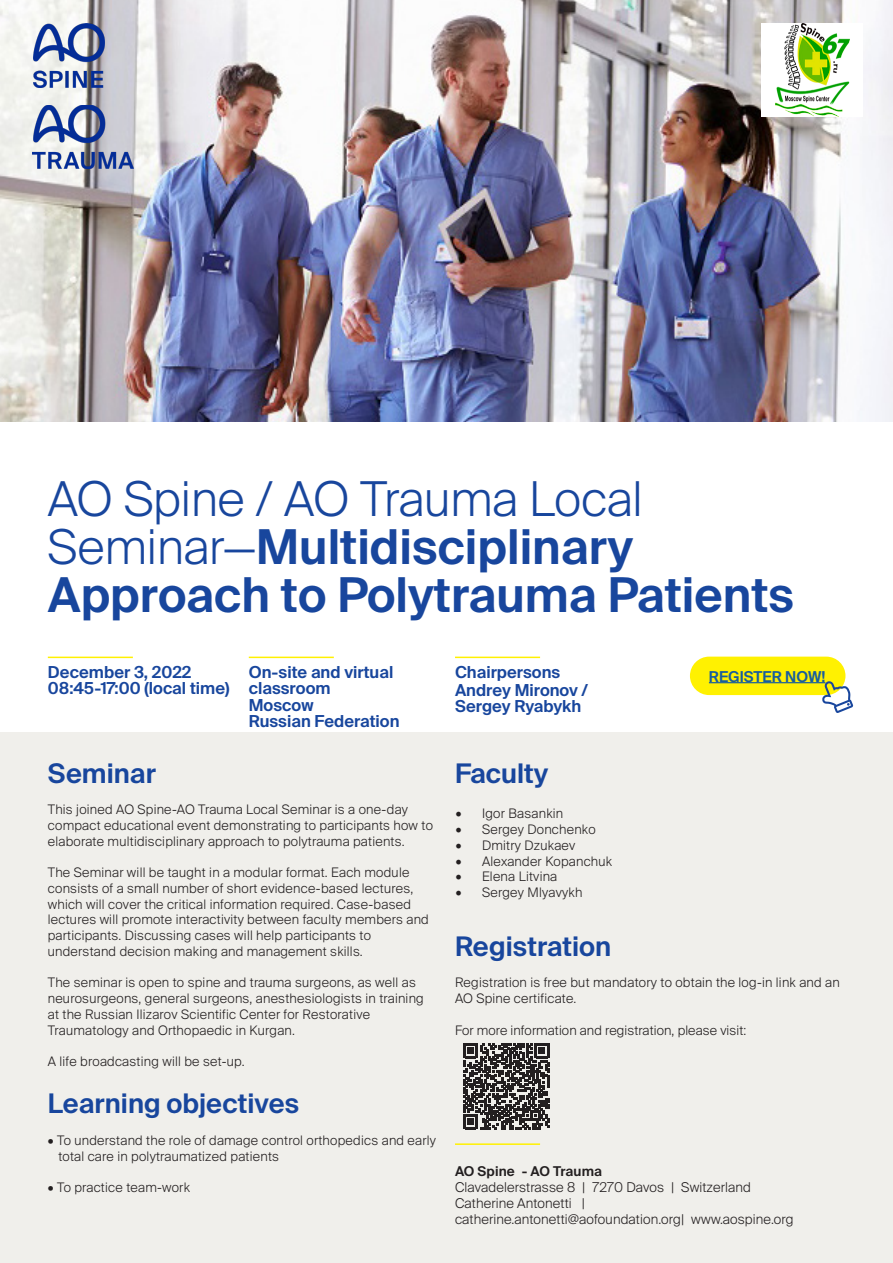
<style>
.page{position:relative;width:893px;height:1263px;background:#fff}
.page>*{position:absolute;margin:0;border:0;box-sizing:border-box;transform-origin:0 0}
.Course{font:600 48px/48px "Suisse Intl";color:#18469d}
.t1{font:600 27px "Suisse Intl";color:#18469d}
.Additional_informati{font:600 16.5px/16.5px "Suisse Intl";color:#18469d}
.t2{font:600 15px "Suisse Intl";color:#175d9e}
.Body_copy{font:300 13.5px "Suisse Intl";letter-spacing:.01em;color:#231f20}
.Body_copy-2{font:600 13.5px "Suisse Intl";letter-spacing:.01em;color:#231f20}
.Table_body{font:300 13.2px/15.8px "Suisse Intl";letter-spacing:.02em;color:#231f20}
.s1{font-weight:300}
.s2{font-family:"Minion Pro";font-weight:400;font-size:18px}
</style>
<div class="page">
<div style="left:0;top:732px;width:893px;height:531px;background:#f0efeb"></div>
<img style="left:0;top:0;width:893px;height:421px">
<img style="left:33px;top:24px;width:71px;height:63px">
<hr style="left:249px;top:657px;width:85px;height:1px;background:#fff101">
<hr style="left:48px;top:657px;width:85px;height:1px;background:#fff101">
<hr style="left:455px;top:657px;width:85px;height:1px;background:#fff101">
<hr style="left:455px;top:1143px;width:85px;height:2px;background:#fff101">
<div style="left:690px;top:657px;width:155px;height:38px;background:#fff101;border-radius:19px"></div>
<hr style="left:709px;top:682px;width:116px;height:1px;background:#175d9e">
<svg style="left:822px;top:681px;width:31px;height:32px"></svg>
<div style="left:761px;top:23px;width:102px;height:93px;background:#fff"></div>
<img style="left:776px;top:23px;width:73px;height:93px">
<img style="left:33px;top:105px;width:101px;height:63px">
<svg style="left:463px;top:1043px;width:86px;height:86px"></svg>
<p class="Course" style="left:48px;top:475px;width:747px"><span class="s1">AO Spine / AO Trauma Local<br>Seminar—</span>Multidisciplinary<br>Approach to Polytrauma Patients</p>
<p class="Additional_informati" style="left:48px;top:664px;width:145px">December 3, 2022</p>
<p class="Additional_informati" style="left:48px;top:680px;width:183px">08:45-17:00 (local time)</p>
<p class="Additional_informati" style="left:249px;top:664px;width:146px">On-site and virtual classroom</p>
<p class="Additional_informati" style="left:249px;top:697px;width:66px">Moscow</p>
<p class="Additional_informati" style="left:249px;top:713px;width:152px">Russian Federation</p>
<h1 class="t1" style="left:48px;top:757px;width:110px">Seminar</h1>
<p class="Table_body" style="left:48px;top:802px;width:387px">This joined AO Spine-AO Trauma Local Seminar is a one-day compact educational event demonstrating to participants how to elaborate multidisciplinary approach to polytrauma patients.</p>
<p class="Table_body" style="left:48px;top:865px;width:382px">The Seminar will be taught in a modular format. Each module consists of a small number of short evidence-based lectures, which will cover the critical information required. Case-based lectures will promote interactivity between faculty members and participants. Discussing cases will help participants to understand decision making and management skills.</p>
<p class="Table_body" style="left:48px;top:975px;width:377px">The seminar is open to spine and trauma surgeons, as well as neurosurgeons, general surgeons, anesthesiologists in training at the Russian Ilizarov Scientific Center for Restorative Traumatology and Orthopaedic in Kurgan.</p>
<p class="Table_body" style="left:48px;top:1054px;width:198px">A life broadcasting will be set-up.</p>
<h1 class="t1" style="left:48px;top:1088px;width:253px">Learning objectives</h1>
<h1 class="Table_body" style="left:58px;top:1132px;width:379px;text-indent:-11px">• To understand the role of damage control orthopedics and early total care in polytraumatized patients</h1>
<h1 class="Table_body" style="left:48px;top:1180px;width:144px">• To practice team-work</h1>
<p class="Additional_informati" style="left:455px;top:664px;width:107px">Chairpersons</p>
<p class="Additional_informati" style="left:455px;top:682px;width:135px">Andrey Mironov /<br>Sergey Ryabykh</p>
<h1 class="t1" style="left:455px;top:757px;width:95px">Faculty</h1>
<p class="Table_body" style="left:455px;top:806px;width:110px"><span class="s2">•</span> Igor Basankin</p>
<p class="Table_body" style="left:455px;top:822px;width:142px"><span class="s2">•</span> Sergey Donchenko</p>
<p class="Table_body" style="left:455px;top:837px;width:122px"><span class="s2">•</span> Dmitry Dzukaev</p>
<p class="Table_body" style="left:455px;top:853px;width:159px"><span class="s2">•</span> Alexander Kopanchuk</p>
<p class="Table_body" style="left:455px;top:869px;width:104px"><span class="s2">•</span> Elena Litvina</p>
<p class="Table_body" style="left:455px;top:885px;width:129px"><span class="s2">•</span> Sergey Mlyavykh</p>
<p class="t2" style="left:709px;top:668px;width:118px">REGISTER NOW!</p>
<h1 class="t1" style="left:455px;top:931px;width:158px">Registration</h1>
<p class="Table_body" style="left:455px;top:975px;width:386px">Registration is free but mandatory to obtain the log-in link and an<br>AO Spine certificate.</p>
<p class="Table_body" style="left:455px;top:1022px;width:293px">For more information and registration, please visit:</p>
<p class="Body_copy-2" style="left:455px;top:1164px;width:149px">AO Spine - AO Trauma</p>
<p class="Body_copy" style="left:455px;top:1179px;width:297px">Clavadelerstrasse 8 | 7270 Davos | Switzerland</p>
<p class="Body_copy" style="left:455px;top:1195px;width:132px">Catherine Antonetti |</p>
<p class="Body_copy" style="left:455px;top:1211px;width:340px">catherine.antonetti@aofoundation.org| www.aospine.org</p>
</div>
